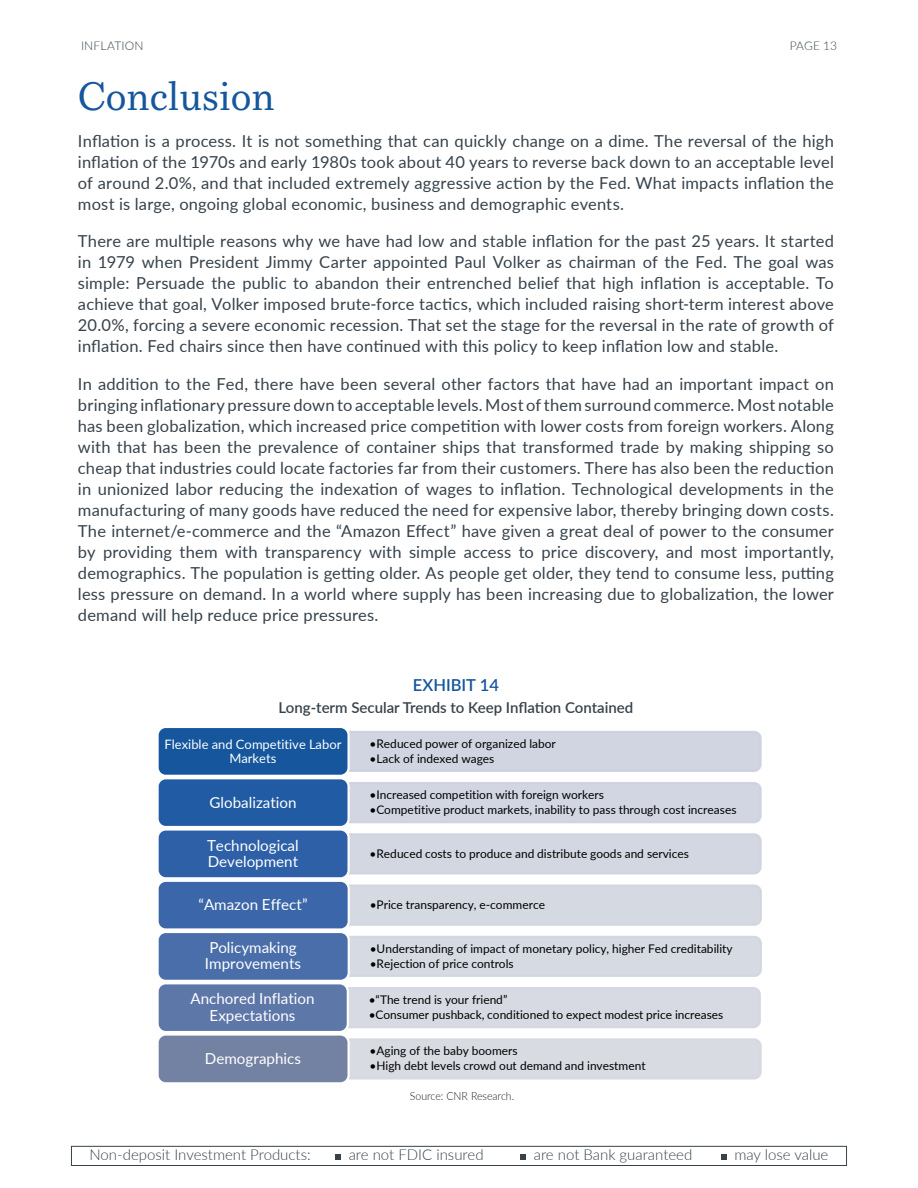
<style>
.page{position:relative;width:918px;height:1188px;background:#fff}
.page>*{position:absolute;margin:0;border:0;box-sizing:border-box;transform-origin:0 0}
.Body{font:39px "Bressay";color:#15569d}
.Body-2{font:16.5px/21px "Lato";letter-spacing:.01em;color:#37424b;text-align:justify}
.t1{font:600 16.5px "Lato";color:#15569d}
.t2{font:15.15px/16.4px "Lato";color:#fff}
.t3{font:300 15px "Lato";color:#37424b}
.t4{font:600 15px "Lato";color:#37424b}
.t5{font:12.9px/14px "Lato";color:#fff;text-align:center}
.Body-3{font:300 12px "Lato";letter-spacing:.015em;color:#37424b}
.t6{font:11.85px "Lato";color:#000}
.Letter_Body{font:300 11.25px "Lato";color:#231f20;scale:.93 1}
</style>
<div class="page">
<svg style="left:335px;top:1155px;width:6px;height:5px"></svg>
<svg style="left:520px;top:1154px;width:6px;height:6px"></svg>
<svg style="left:721px;top:1154px;width:5px;height:6px"></svg>
<div style="left:71px;top:1146px;width:776px;height:20px;border:1px solid #37424b"></div>
<div style="left:349px;top:730px;width:413px;height:42px;background:#d1d5e2"></div>
<div style="left:156px;top:726px;width:194px;height:51px;background:#15569d;border:2px solid #fff;border-radius:8px"></div>
<div style="left:349px;top:782px;width:413px;height:42px;background:#d2d6e2"></div>
<div style="left:158px;top:778px;width:191px;height:49px;background:#205ba3;border-radius:8px"></div>
<div style="left:156px;top:777px;width:194px;height:51px;border:2px solid #fff;border-radius:8px"></div>
<div style="left:349px;top:833px;width:413px;height:42px;background:#d3d7e2"></div>
<div style="left:158px;top:829px;width:191px;height:49px;background:#2d60a7;border-radius:8px"></div>
<div style="left:156px;top:828px;width:194px;height:51px;border:2px solid #fff;border-radius:8px"></div>
<div style="left:349px;top:884px;width:413px;height:42px;background:#d5d9e2"></div>
<div style="left:156px;top:880px;width:194px;height:51px;background:#3b66a9;border:2px solid #fff;border-radius:8px"></div>
<div style="left:350px;top:936px;width:412px;height:41px;background:#d6dae3"></div>
<div style="left:156px;top:931px;width:194px;height:51px;background:#4a6eaa;border:2px solid #fff;border-radius:8px"></div>
<div style="left:348px;top:987px;width:413px;height:42px;background:#d8dae3"></div>
<div style="left:158px;top:983px;width:190px;height:49px;background:#5d77a8;border-radius:8px"></div>
<div style="left:156px;top:982px;width:193px;height:51px;border:2px solid #fff;border-radius:8px"></div>
<div style="left:349px;top:1038px;width:413px;height:42px;background:#d9dbe3"></div>
<div style="left:158px;top:1034px;width:191px;height:49px;background:#7382a3;border-radius:8px"></div>
<div style="left:156px;top:1033px;width:194px;height:51px;border:2px solid #fff;border-radius:8px"></div>
<p class="Body-3" style="left:81px;top:37px;width:64px">INFLATION</p>
<p class="Body-3" style="left:790px;top:37px;width:49px">PAGE 13</p>
<p class="Body" style="left:78px;top:72px;width:198px">Conclusion</p>
<p class="Body-2" style="left:78px;top:130px;width:757px">Inflation is a process. It is not something that can quickly change on a dime. The reversal of the high inflation of the 1970s and early 1980s took about 40 years to reverse back down to an acceptable level of around 2.0%, and that included extremely aggressive action by the Fed. What impacts inflation the most is large, ongoing global economic, business and demographic events.</p>
<p class="Body-2" style="left:78px;top:230px;width:757px">There are multiple reasons why we have had low and stable inflation for the past 25 years. It started in 1979 when President Jimmy Carter appointed Paul Volker as chairman of the Fed. The goal was simple: Persuade the public to abandon their entrenched belief that high inflation is acceptable. To achieve that goal, Volker imposed brute-force tactics, which included raising short-term interest above 20.0%, forcing a severe economic recession. That set the stage for the reversal in the rate of growth of inflation. Fed chairs since then have continued with this policy to keep inflation low and stable.</p>
<p class="Body-2" style="left:78px;top:372px;width:758px">In addition to the Fed, there have been several other factors that have had an important impact on bringing inflationary pressure down to acceptable levels. Most of them surround commerce. Most notable has been globalization, which increased price competition with lower costs from foreign workers. Along with that has been the prevalence of container ships that transformed trade by making shipping so cheap that industries could locate factories far from their customers. There has also been the reduction in unionized labor reducing the indexation of wages to inflation. Technological developments in the manufacturing of many goods have reduced the need for expensive labor, thereby bringing down costs.<br>The internet/e-commerce and the “Amazon Effect” have given a great deal of power to the consumer by providing them with transparency with simple access to price discovery, and most importantly, demographics. The population is getting older. As people get older, they tend to consume less, putting less pressure on demand. In a world where supply has been increasing due to globalization, the lower demand will help reduce price pressures.</p>
<p class="t1" style="left:413px;top:673px;width:87px">EXHIBIT 14</p>
<p class="t4" style="left:279px;top:696px;width:356px">Long-term Secular Trends to Keep Inflation Contained</p>
<p class="t5" style="left:164px;top:736px;width:179px">Flexible and Competitive Labor<br>Markets</p>
<p class="t2" style="left:210px;top:793px;width:88px">Globalization</p>
<p class="t6" style="left:370px;top:735px;width:188px">•Reduced power of organized labor</p>
<p class="t6" style="left:370px;top:750px;width:126px">•Lack of indexed wages</p>
<p class="t6" style="left:370px;top:786px;width:236px">•Increased competition with foreign workers</p>
<p class="t6" style="left:370px;top:801px;width:369px">•Competitive product markets, inability to pass through cost increases</p>
<p class="t2" style="left:207px;top:836px;width:93px">Technological<br>Development</p>
<p class="t2" style="left:198px;top:896px;width:111px">“Amazon Effect”</p>
<p class="t6" style="left:370px;top:896px;width:177px">•Price transparency, e-commerce</p>
<p class="t6" style="left:370px;top:940px;width:364px">•Understanding of impact of monetary policy, higher Fed creditability</p>
<p class="t6" style="left:370px;top:955px;width:145px">•Rejection of price controls</p>
<p class="t6" style="left:370px;top:845px;width:321px">•Reduced costs to produce and distribute goods and services</p>
<p class="t2" style="left:205px;top:939px;width:98px">Policymaking<br>Improvements</p>
<p class="t2" style="left:191px;top:990px;width:125px;text-align:center">Anchored Inflation<br>Expectations</p>
<p class="t2" style="left:205px;top:1049px;width:97px">Demographics</p>
<p class="t6" style="left:369px;top:991px;width:140px">•“The trend is your friend”</p>
<p class="t6" style="left:369px;top:1006px;width:356px">•Consumer pushback, conditioned to expect modest price increases</p>
<p class="t6" style="left:370px;top:1042px;width:150px">•Aging of the baby boomers</p>
<p class="t6" style="left:370px;top:1057px;width:278px">•High debt levels crowd out demand and investment</p>
<p class="Letter_Body" style="left:410px;top:1089px;width:114px">Source: CNR Research.</p>
<p class="t3" style="left:90px;top:1145px;width:223px">Non-deposit Investment Products:</p>
<p class="t3" style="left:349px;top:1145px;width:136px">are not FDIC insured</p>
<p class="t3" style="left:534px;top:1145px;width:160px">are not Bank guaranteed</p>
<p class="t3" style="left:734px;top:1145px;width:96px">may lose value</p>
</div>
